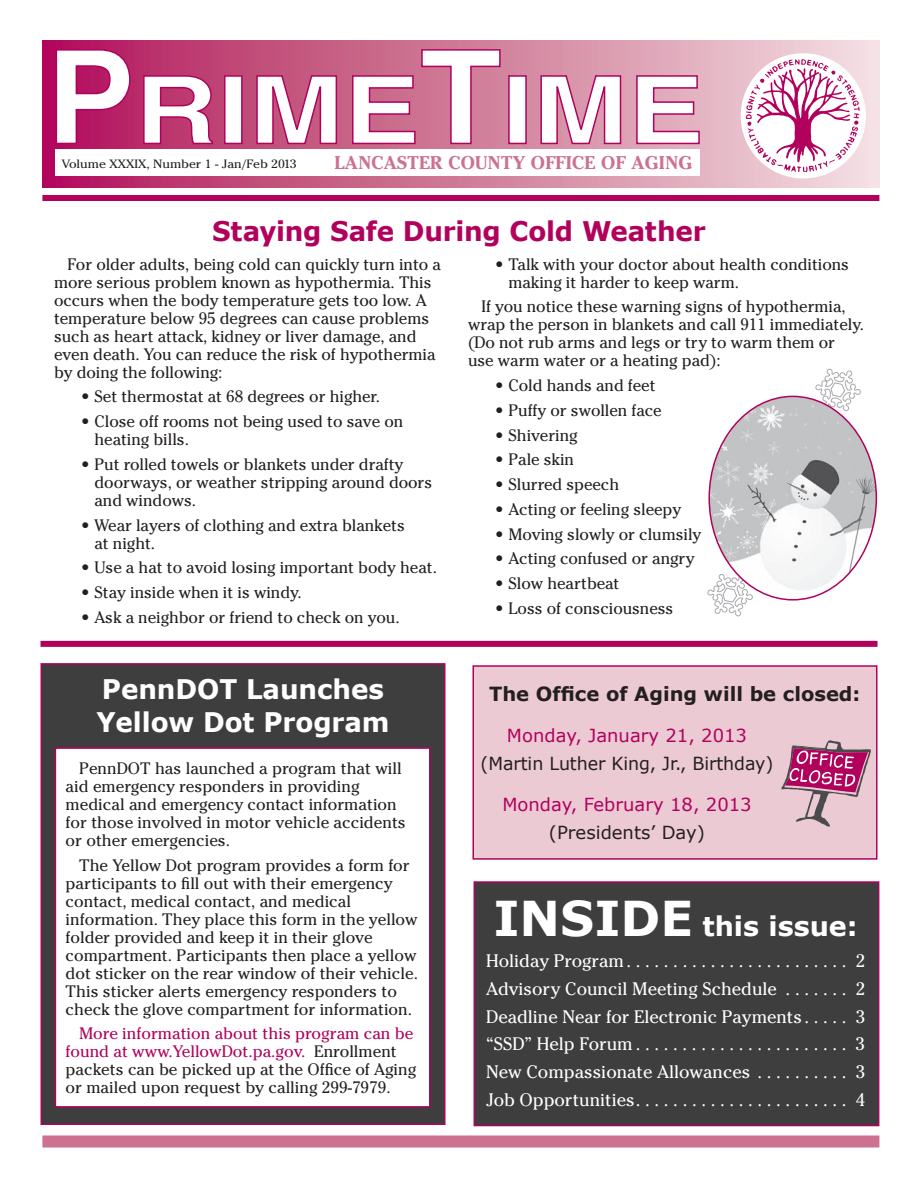
<style>
.page{position:relative;width:918px;height:1188px;background:#fff}
.page>*{position:absolute;margin:0;border:0;box-sizing:border-box;transform-origin:0 0}
.t1{font:700 27px/33px "Verdana";letter-spacing:-.005em;color:#fff}
.t2{font:700 27px "Verdana";letter-spacing:-.01em;color:#b1015c}
.t3{font:700 19.5px "Verdana";color:#231f20}
.t4{font:700 18.3px "Cheltenham";letter-spacing:.02em;color:#cc718f}
.t5{font:18px/27.8px "Cheltenham";color:#fff;text-align:justify}
.t6{font:18px "Verdana";letter-spacing:-.005em;color:#231f20}
.t7{font:18px "Verdana";color:#b1015c}
.t8{font:16.5px/18px "Cheltenham";letter-spacing:-.005em;color:#231f20}
.t9{font:12px "Cheltenham";color:#231f20;scale:1.09 1}
.s1{color:#b1015c}
.s2{font-size:48px}
</style>
<div class="page">
<svg style="left:707px;top:590px;width:40px;height:26px"></svg>
<svg style="left:42px;top:40px;width:837px;height:147px;background:#d688a6"></svg>
<svg style="left:131px;top:50px;width:568px;height:93px;background:#d07899"></svg>
<svg style="left:55px;top:48px;width:76px;height:97px"></svg>
<svg style="left:142px;top:74px;width:72px;height:71px"></svg>
<div style="left:224px;top:75px;width:19px;height:69px;border:2px solid #b1015c"></div>
<svg style="left:256px;top:74px;width:82px;height:71px"></svg>
<svg style="left:351px;top:48px;width:150px;height:97px"></svg>
<div style="left:508px;top:75px;width:19px;height:69px;border:2px solid #b1015c"></div>
<svg style="left:540px;top:74px;width:82px;height:71px"></svg>
<svg style="left:635px;top:74px;width:66px;height:71px"></svg>
<div style="left:55px;top:149px;width:644px;height:27px;background:#fff"></div>
<div style="left:42px;top:195px;width:837px;height:6px;background:#b1015c"></div>
<div style="left:42px;top:1136px;width:837px;height:12px;background:#cc718f"></div>
<div style="left:474px;top:882px;width:405px;height:244px;background:#3e3e3f"></div>
<div style="left:474px;top:881px;width:405px;height:245px;border:2px solid #b1015c"></div>
<div style="left:741px;top:53px;width:125px;height:125px;background:#fff;border-radius:50%"></div>
<svg style="left:746px;top:59px;width:114px;height:112px"></svg>
<div style="left:473px;top:666px;width:404px;height:193px;background:#eccad4"></div>
<div style="left:472px;top:665px;width:406px;height:195px;border:2px solid #b1015c"></div>
<svg style="left:781px;top:740px;width:90px;height:87px"></svg>
<div style="left:40px;top:641px;width:838px;height:6px;background:#b1015c"></div>
<div style="left:41px;top:664px;width:404px;height:460px;background:#3e3e3f"></div>
<div style="left:40px;top:663px;width:406px;height:462px;border:2px solid #b1015c"></div>
<div style="left:55px;top:748px;width:375px;height:359px;background:#fff"></div>
<div style="left:55px;top:747px;width:375px;height:361px;border:2px solid #b1015c"></div>
<svg style="left:815px;top:369px;width:46px;height:27px"></svg>
<img style="left:709px;top:396px;width:167px;height:204px">
<p class="t9" style="left:62px;top:159px;width:217px">Volume XXXIX, Number 1 - Jan/Feb 2013</p>
<p class="t4" style="left:334px;top:156px;width:359px">LANCASTER COUNTY OFFICE OF AGING</p>
<h1 class="t2" style="left:212px;top:214px;width:495px">Staying Safe During Cold Weather</h1>
<p class="t8" style="left:54px;top:256px;width:389px;text-indent:13px">For older adults, being cold can quickly turn into a more serious problem known as hypothermia. This occurs when the body temperature gets too low. A temperature below 95 degrees can cause problems such as heart attack, kidney or liver damage, and even death. You can reduce the risk of hypothermia by doing the following:</p>
<p class="t8" style="left:81px;top:389px;width:301px">• Set thermostat at 68 degrees or higher.</p>
<p class="t8" style="left:95px;top:414px;width:310px;text-indent:-13px">• Close off rooms not being used to save on heating bills.</p>
<p class="t8" style="left:95px;top:457px;width:339px;text-indent:-13px">• Put rolled towels or blankets under drafty doorways, or weather stripping around doors and windows.</p>
<p class="t8" style="left:95px;top:517px;width:312px;text-indent:-13px">• Wear layers of clothing and extra blankets at night.</p>
<p class="t8" style="left:81px;top:560px;width:357px">• Use a hat to avoid losing important body heat.</p>
<p class="t8" style="left:81px;top:585px;width:222px">• Stay inside when it is windy.</p>
<p class="t8" style="left:81px;top:610px;width:320px">• Ask a neighbor or friend to check on you.</p>
<p class="t8" style="left:508px;top:256px;width:342px;text-indent:-13px">• Talk with your doctor about health conditions making it harder to keep warm.</p>
<p class="t8" style="left:468px;top:299px;width:398px;text-indent:13px">If you notice these warning signs of hypothermia, wrap the person in blankets and call 911 immediately. (Do not rub arms and legs or try to warm them or use warm water or a heating pad):</p>
<p class="t8" style="left:495px;top:378px;width:162px">• Cold hands and feet</p>
<p class="t8" style="left:495px;top:403px;width:168px">• Puffy or swollen face</p>
<p class="t8" style="left:495px;top:427px;width:84px">• Shivering</p>
<p class="t8" style="left:495px;top:452px;width:81px">• Pale skin</p>
<p class="t8" style="left:495px;top:477px;width:126px">• Slurred speech</p>
<p class="t8" style="left:495px;top:502px;width:188px">• Acting or feeling sleepy</p>
<p class="t8" style="left:495px;top:526px;width:208px">• Moving slowly or clumsily</p>
<p class="t8" style="left:495px;top:551px;width:201px">• Acting confused or angry</p>
<p class="t8" style="left:495px;top:576px;width:126px">• Slow heartbeat</p>
<p class="t8" style="left:495px;top:601px;width:180px">• Loss of consciousness</p>
<h1 class="t1" style="left:96px;top:673px;width:295px">PennDOT Launches<br>Yellow Dot Program</h1>
<p class="t8" style="left:66px;top:761px;width:342px;text-indent:13px">PennDOT has launched a program that will aid emergency responders in providing medical and emergency contact information for those involved in motor vehicle accidents or other emergencies.</p>
<p class="t8" style="left:66px;top:857px;width:354px;text-indent:13px">The Yellow Dot program provides a form for participants to fill out with their emergency contact, medical contact, and medical information. They place this form in the yellow folder provided and keep it in their glove compartment. Participants then place a yellow dot sticker on the rear window of their vehicle.<br>This sticker alerts emergency responders to check the glove compartment for information.</p>
<p class="t8" style="left:66px;top:1026px;width:352px;text-indent:13px"><span class="s1">More information about this program can be found at www.YellowDot.pa.gov.</span> Enrollment packets can be picked up at the Office of Aging or mailed upon request by calling 299-7979.</p>
<p class="t3" style="left:489px;top:681px;width:373px">The Office of Aging will be closed:</p>
<p class="t7" style="left:507px;top:724px;width:242px">Monday, January 21, 2013</p>
<p class="t6" style="left:481px;top:752px;width:294px">(Martin Luther King, Jr., Birthday)</p>
<p class="t7" style="left:502px;top:793px;width:251px">Monday, February 18, 2013</p>
<p class="t6" style="left:549px;top:821px;width:158px">(Presidents’ Day)</p>
<h1 class="t1" style="left:493px;top:910px;width:366px"><span class="s2">INSIDE</span> this issue:</h1>
<p class="t5" style="left:486px;top:949px;width:380px">Holiday Program . . . . . . . . . . . . . . . . . . . . . . . . 2<br>Advisory Council Meeting Schedule . . . . . . . 2<br>Deadline Near for Electronic Payments . . . . . 3 “SSD” Help Forum . . . . . . . . . . . . . . . . . . . . . . . 3<br>New Compassionate Allowances . . . . . . . . . . 3<br>Job Opportunities . . . . . . . . . . . . . . . . . . . . . . . 4</p>
</div>
